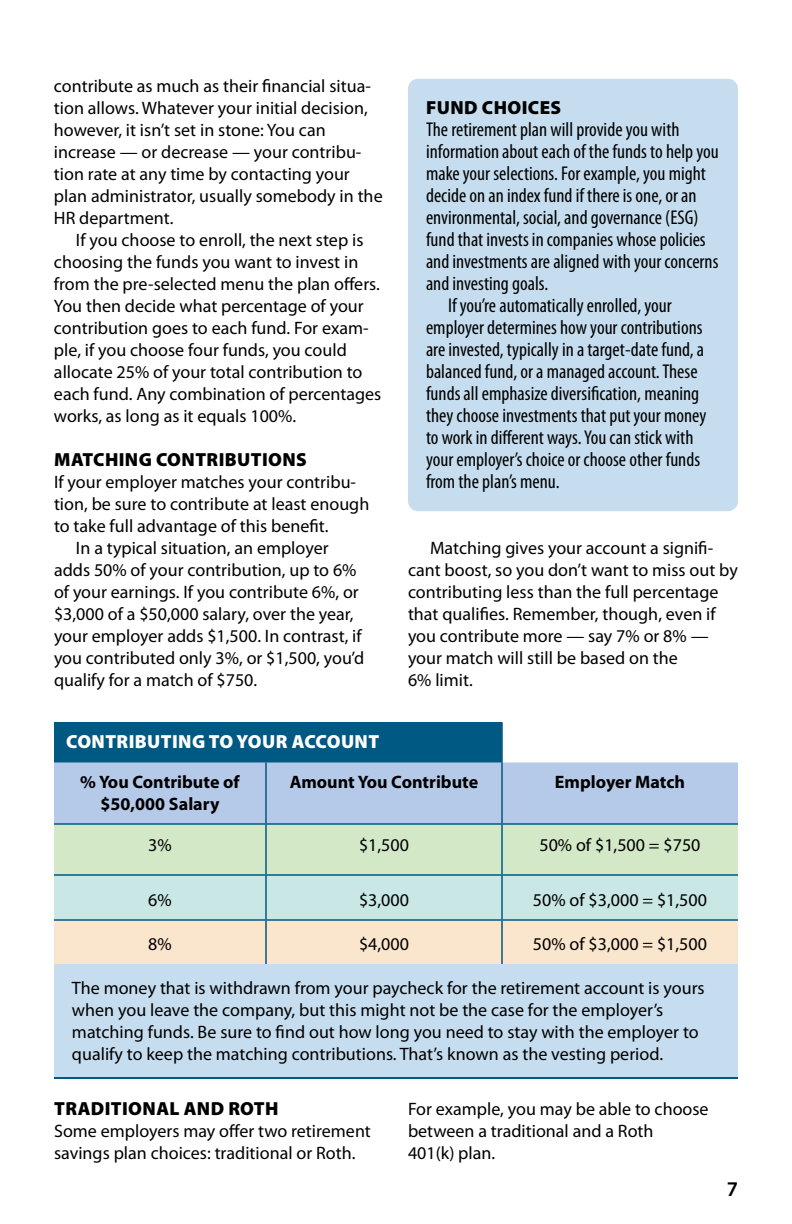
<style>
.page{position:relative;width:792px;height:1224px;background:#fff}
.page>*{position:absolute;margin:0;border:0;box-sizing:border-box;transform-origin:0 0}
.t1{font:600 21px "Myriad Pro";color:#000}
.t2{font:condensed 20px "Myriad Pro";color:#000}
.t3{font:900 19px "Myriad Pro";letter-spacing:.02em;color:#000}
.t4{font:900 19px "Myriad Pro";letter-spacing:.02em;color:#fff}
.t5{font:18px/22px "Myriad Pro";color:#000}
.t6{font:700 18px/22px "Myriad Pro";color:#000;text-align:center}
</style>
<div class="page">
<div style="left:54px;top:953px;width:684px;height:125px;background:#c5ddee"></div>
<hr style="left:54px;top:1077px;width:684px;height:2px;background:#005983">
<div style="left:408px;top:79px;width:330px;height:432px;background:#c5ddee;border-radius:10px"></div>
<div style="left:54px;top:722px;width:448px;height:40px;background:#005983"></div>
<div style="left:54px;top:762px;width:684px;height:61px;background:#b5cae9"></div>
<hr style="left:501px;top:722px;width:2px;height:40px;background:#005983">
<hr style="left:265px;top:762px;width:2px;height:61px;background:#005983">
<hr style="left:501px;top:762px;width:2px;height:61px;background:#005983">
<svg style="left:54px;top:823px;width:684px;height:141px"></svg>
<p class="t5" style="left:54px;top:75px;width:330px">contribute as much as their financial situa&shy;tion allows. Whatever your initial decision, however, it isn’t set in stone: You can increase — or decrease — your contribu&shy;tion rate at any time by contacting your plan administrator, usually somebody in the HR department.</p>
<p class="t5" style="left:54px;top:229px;width:329px;text-indent:22px">If you choose to enroll, the next step is choosing the funds you want to invest in from the pre-selected menu the plan offers.<br>You then decide what percentage of your contribution goes to each fund. For exam&shy;ple, if you choose four funds, you could allocate 25% of your total contribution to each fund. Any combination of percentages works, as long as it equals 100%.</p>
<p class="t3" style="left:54px;top:449px;width:254px">MATCHING CONTRIBUTIONS</p>
<p class="t5" style="left:54px;top:471px;width:304px">If your employer matches your contribu-</p>
<p class="t5" style="left:54px;top:493px;width:317px">tion, be sure to contribute at least enough</p>
<p class="t5" style="left:54px;top:515px;width:276px">to take full advantage of this benefit.</p>
<p class="t5" style="left:76px;top:537px;width:254px">In a typical situation, an employer</p>
<p class="t5" style="left:54px;top:559px;width:304px">adds 50% of your contribution, up to 6%</p>
<p class="t5" style="left:54px;top:581px;width:306px">of your earnings. If you contribute 6%, or</p>
<p class="t5" style="left:54px;top:603px;width:301px">$3,000 of a $50,000 salary, over the year,</p>
<p class="t5" style="left:54px;top:625px;width:309px">your employer adds $1,500. In contrast, if</p>
<p class="t5" style="left:54px;top:647px;width:312px">you contributed only 3%, or $1,500, you’d</p>
<p class="t5" style="left:54px;top:669px;width:205px">qualify for a match of $750.</p>
<p class="t3" style="left:426px;top:97px;width:137px">FUND CHOICES</p>
<p class="t2" style="left:426px;top:117px;width:255px">The retirement plan will provide you with</p>
<p class="t2" style="left:426px;top:139px;width:294px">information about each of the funds to help you</p>
<p class="t2" style="left:426px;top:161px;width:281px">make your selections. For example, you might</p>
<p class="t2" style="left:426px;top:183px;width:272px">decide on an index fund if there is one, or an</p>
<p class="t2" style="left:426px;top:205px;width:274px">environmental, social, and governance (ESG)</p>
<p class="t2" style="left:426px;top:227px;width:281px">fund that invests in companies whose policies</p>
<p class="t2" style="left:426px;top:249px;width:294px">and investments are aligned with your concerns</p>
<p class="t2" style="left:426px;top:271px;width:124px">and investing goals.</p>
<p class="t2" style="left:448px;top:293px;width:225px">If you’re automatically enrolled, your</p>
<p class="t2" style="left:426px;top:315px;width:278px">employer determines how your contributions</p>
<p class="t2" style="left:426px;top:337px;width:280px">are invested, typically in a target-date fund, a</p>
<p class="t2" style="left:426px;top:359px;width:273px">balanced fund, or a managed account. These</p>
<p class="t2" style="left:426px;top:381px;width:275px">funds all emphasize diversification, meaning</p>
<p class="t2" style="left:426px;top:403px;width:282px">they choose investments that put your money</p>
<p class="t2" style="left:426px;top:425px;width:269px">to work in different ways. You can stick with</p>
<p class="t2" style="left:426px;top:447px;width:276px">your employer’s choice or choose other funds</p>
<p class="t2" style="left:426px;top:469px;width:135px">from the plan’s menu.</p>
<p class="t5" style="left:408px;top:537px;width:331px;text-indent:22px">Matching gives your account a signifi&shy;cant boost, so you don’t want to miss out by contributing less than the full percentage that qualifies. Remember, though, even if you contribute more — say 7% or 8% — your match will still be based on the<br>6% limit.</p>
<p class="t4" style="left:66px;top:731px;width:315px">CONTRIBUTING TO YOUR ACCOUNT</p>
<p class="t6" style="left:80px;top:770px;width:161px">% You Contribute of $50,000 Salary</p>
<p class="t6" style="left:290px;top:770px;width:190px">Amount You Contribute</p>
<p class="t6" style="left:555px;top:770px;width:132px">Employer Match</p>
<p class="t5" style="left:148px;top:834px;width:25px">3%</p>
<p class="t5" style="left:359px;top:834px;width:51px">$1,500</p>
<p class="t5" style="left:539px;top:834px;width:163px">50% of $1,500 = $750</p>
<p class="t5" style="left:148px;top:889px;width:25px">6%</p>
<p class="t5" style="left:359px;top:889px;width:51px">$3,000</p>
<p class="t5" style="left:533px;top:889px;width:176px">50% of $3,000 = $1,500</p>
<p class="t5" style="left:148px;top:933px;width:25px">8%</p>
<p class="t5" style="left:359px;top:933px;width:51px">$4,000</p>
<p class="t5" style="left:533px;top:933px;width:176px">50% of $3,000 = $1,500</p>
<p class="t5" style="left:72px;top:977px;width:634px">The money that is withdrawn from your paycheck for the retirement account is yours when you leave the company, but this might not be the case for the employer’s matching funds. Be sure to find out how long you need to stay with the employer to qualify to keep the matching contributions. That’s known as the vesting period.</p>
<p class="t3" style="left:54px;top:1098px;width:226px">TRADITIONAL AND ROTH</p>
<p class="t5" style="left:54px;top:1120px;width:318px">Some employers may offer two retirement savings plan choices: traditional or Roth.</p>
<p class="t5" style="left:408px;top:1098px;width:302px">For example, you may be able to choose between a traditional and a Roth<br>401(k) plan.</p>
<p class="t1" style="left:727px;top:1176px;width:13px">7</p>
</div>
